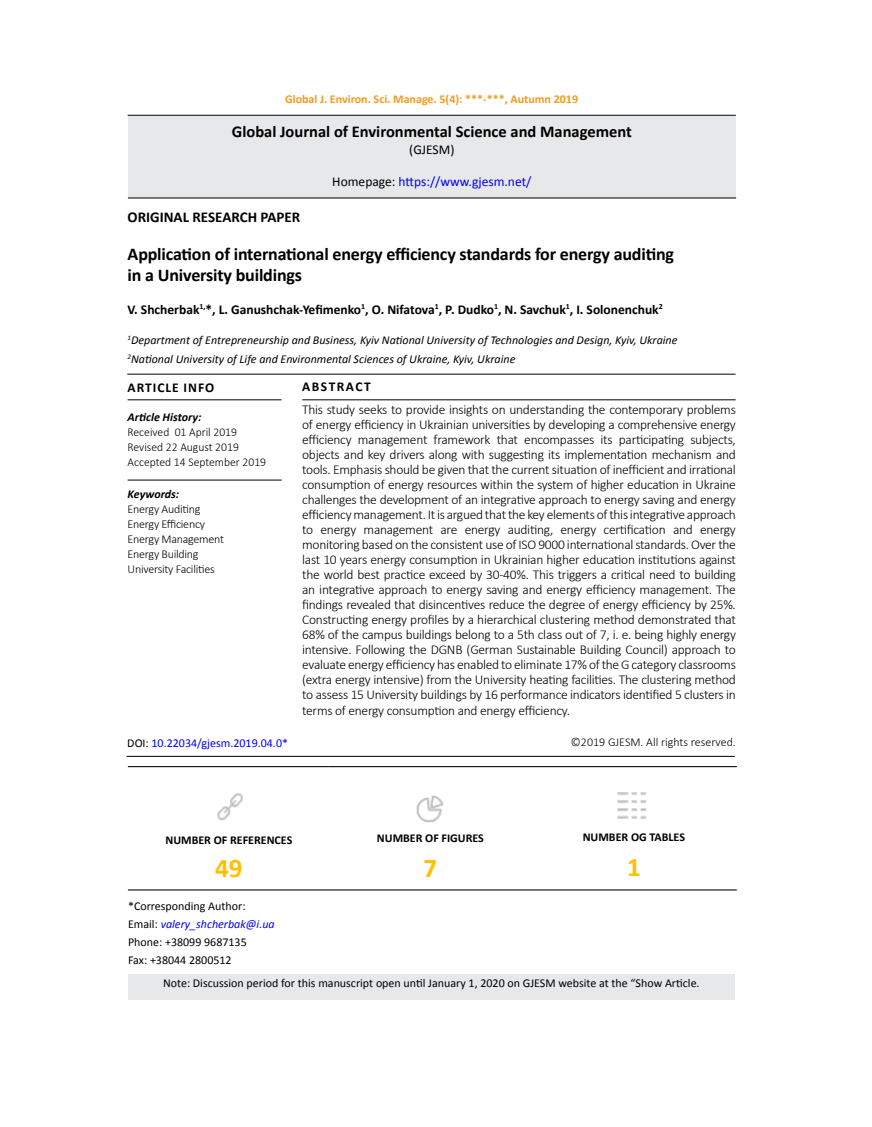
<style>
.page{position:relative;width:872px;height:1127px;background:#fff}
.page>*{position:absolute;margin:0;border:0;box-sizing:border-box;transform-origin:0 0}
.t1{font:700 27px "Calibri";color:#ffc000}
.t2{font:700 18px/21.6px "Calibri";letter-spacing:-.01em;color:#000}
.t3{font:700 16.5px "Calibri";color:#000}
.t4{font:700 15px "Calibri";color:#000}
.t5{font:300 13.5px/15px "Calibri";letter-spacing:-.02em;color:#000;text-align:justify}
.t6{font:700 13.5px "Calibri";color:#000}
.t7{font:13.5px "Calibri";color:#00f}
.t8{font:700 13.5px "Calibri";letter-spacing:.07em;color:#000}
.t9{font:700 13.5px "Calibri";letter-spacing:.11em;color:#000}
.t10{font:13.5px "Calibri";color:#000}
.t11{font:12px/18px "Calibri";color:#000}
.t12{font:italic 12px/18.6px "Calibri";color:#000}
.t13{font:300 12px/15px "Calibri";letter-spacing:-.015em;color:#000}
.t14{font:700 12px "Calibri";color:#f8991d}
.t15{font:700 12px "Calibri";color:#000}
.t16{font:12px "Calibri";color:#00f}
.t17{font:italic 700 12px "Calibri";color:#000}
.s1{color:#000}
.s2{font-style:italic;color:#00f}
</style>
<div class="page">
<hr style="left:128px;top:115px;width:608px;height:1px;background:#000">
<div style="left:128px;top:116px;width:608px;height:82px;background:#e7e8ea"></div>
<hr style="left:128px;top:399px;width:153px;height:1px;background:#000">
<hr style="left:302px;top:399px;width:433px;height:1px;background:#000">
<hr style="left:128px;top:480px;width:153px;height:1px;background:#000">
<hr style="left:127px;top:374px;width:608px;height:1px;background:#000">
<hr style="left:126px;top:756px;width:609px;height:1px;background:#000">
<hr style="left:128px;top:198px;width:608px;height:1px;background:#000">
<hr style="left:128px;top:766px;width:201px;height:1px;background:#000">
<hr style="left:329px;top:766px;width:203px;height:1px;background:#000">
<hr style="left:532px;top:766px;width:205px;height:1px;background:#000">
<hr style="left:128px;top:889px;width:201px;height:1px;background:#000">
<hr style="left:329px;top:889px;width:203px;height:1px;background:#000">
<hr style="left:532px;top:889px;width:205px;height:1px;background:#000">
<img style="left:217px;top:793px;width:26px;height:27px">
<img style="left:416px;top:795px;width:28px;height:28px">
<img style="left:617px;top:792px;width:30px;height:27px">
<div style="left:128px;top:974px;width:607px;height:25px;background:#e7e8ea"></div>
<p class="t14" style="left:285px;top:91px;width:294px">Global J. Environ. Sci. Manage. 5(4): ***-***, Autumn 2019</p>
<p class="t3" style="left:232px;top:121px;width:401px">Global Journal of Environmental Science and Management</p>
<p class="t10" style="left:409px;top:141px;width:47px">(GJESM)</p>
<p class="t7" style="left:332px;top:173px;width:201px"><span class="s1">Homepage:</span> https://www.gjesm.net/</p>
<p class="t4" style="left:128px;top:207px;width:174px">ORIGINAL RESEARCH PAPER</p>
<h2 class="t2" style="left:128px;top:243px;width:548px">Application of international energy efficiency standards for energy auditing in a University buildings</h2>
<p class="t6" style="left:128px;top:300px;width:536px">V. Shcherbak<sup>1,</sup>*, L. Ganushchak-Yefimenko<sup>1</sup>, O. Nifatova<sup>1</sup>, P. Dudko<sup>1</sup>, N. Savchuk<sup>1</sup>, I. Solonenchuk<sup>2</sup></p>
<p class="t12" style="left:128px;top:330px;width:551px"><sup>1</sup>Department of Entrepreneurship and Business, Kyiv National University of Technologies and Design, Kyiv, Ukraine<br><sup>2</sup>National University of Life and Environmental Sciences of Ukraine, Kyiv, Ukraine</p>
<p class="t8" style="left:128px;top:378px;width:88px">ARTICLE INFO</p>
<p class="t17" style="left:128px;top:409px;width:75px">Article History:</p>
<p class="t13" style="left:128px;top:424px;width:140px">Received 01 April 2019<br>Revised 22 August 2019<br>Accepted 14 September 2019</p>
<p class="t17" style="left:128px;top:487px;width:53px">Keywords:</p>
<p class="t13" style="left:128px;top:502px;width:98px">Energy Auditing<br>Energy Efficiency<br>Energy Management<br>Energy Building<br>University Facilities</p>
<p class="t16" style="left:127px;top:735px;width:162px"><span class="s1">DOI:</span> 10.22034/gjesm.2019.04.0*</p>
<p class="t9" style="left:302px;top:378px;width:70px">ABSTRACT</p>
<p class="t5" style="left:302px;top:402px;width:435px">This study seeks to provide insights on understanding the contemporary problems of energy efficiency in Ukrainian universities by developing a comprehensive energy efficiency management framework that encompasses its participating subjects, objects and key drivers along with suggesting its implementation mechanism and tools. Emphasis should be given that the current situation of inefficient and irrational consumption of energy resources within the system of higher education in Ukraine challenges the development of an integrative approach to energy saving and energy efficiency management. It is argued that the key elements of this integrative approach to energy management are energy auditing, energy certification and energy monitoring based on the consistent use of ISO 9000 international standards. Over the last 10 years energy consumption in Ukrainian higher education institutions against the world best practice exceed by 30-40%. This triggers a critical need to building an integrative approach to energy saving and energy efficiency management. The findings revealed that disincentives reduce the degree of energy efficiency by 25%.<br>Constructing energy profiles by a hierarchical clustering method demonstrated that 68% of the campus buildings belong to a 5th class out of 7, i. e. being highly energy intensive. Following the DGNB (German Sustainable Building Council) approach to evaluate energy efficiency has enabled to eliminate 17% of the G category classrooms (extra energy intensive) from the University heating facilities. The clustering method to assess 15 University buildings by 16 performance indicators identified 5 clusters in terms of energy consumption and energy efficiency.</p>
<p class="t13" style="left:571px;top:734px;width:166px">©2019 GJESM. All rights reserved.</p>
<p class="t15" style="left:165px;top:832px;width:128px">NUMBER OF REFERENCES</p>
<h1 class="t1" style="left:215px;top:851px;width:29px">49</h1>
<p class="t11" style="left:128px;top:897px;width:148px">*Corresponding Author:<br>Email: <span class="s2">valery_shcherbak@i.ua<br></span>Phone: +38099 9687135<br>Fax: +38044 2800512</p>
<p class="t15" style="left:377px;top:830px;width:108px">NUMBER OF FIGURES</p>
<h1 class="t1" style="left:423px;top:851px;width:15px">7</h1>
<p class="t15" style="left:583px;top:829px;width:104px">NUMBER OG TABLES</p>
<h1 class="t1" style="left:627px;top:850px;width:15px">1</h1>
<p class="t11" style="left:163px;top:974px;width:538px">Note: Discussion period for this manuscript open until January 1, 2020 on GJESM website at the “Show Article.</p>
</div>
